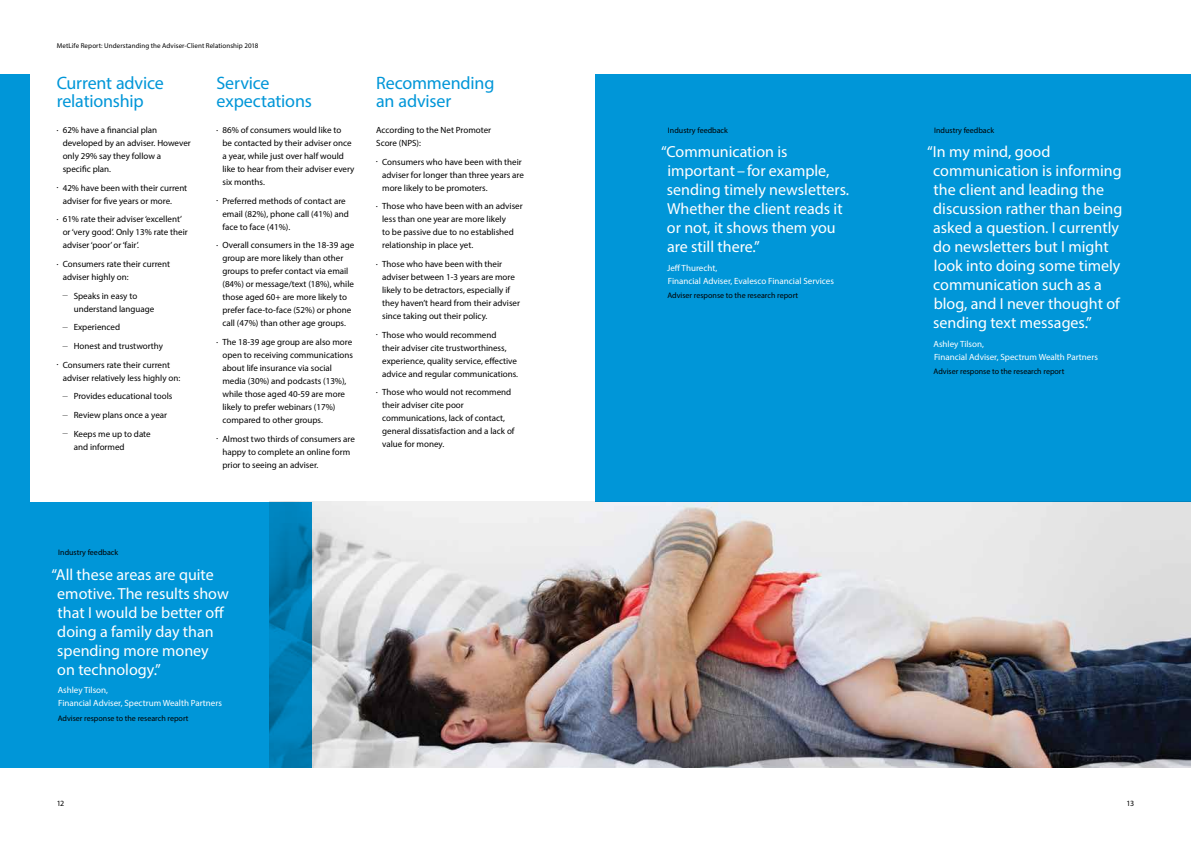
<style>
.page{position:relative;width:1191px;height:842px;background:#fff}
.page>*{position:absolute;margin:0;border:0;box-sizing:border-box;transform-origin:0 0}
.t1{font:18px/18px "Myriad Pro";letter-spacing:-.01em;color:#0096d8}
.t2{font:16px/19px "Myriad Pro";color:#fff}
.t3{font:9px/13px "Myriad Pro";color:#000}
.t4{font:9px/13px "Myriad Pro";color:#fff}
.t5{font:8px "Myriad Pro";color:#000}
.t6{font:7px "Myriad Pro";letter-spacing:.015em;color:#000}
</style>
<div class="page">
<img style="left:311px;top:502px;width:880px;height:265px">
<div style="left:0;top:502px;width:311px;height:265px;background:#0096d8"></div>
<div style="left:595px;top:75px;width:596px;height:427px;background:#0096d8"></div>
<div style="left:0;top:75px;width:30px;height:692px;background:#0096d8"></div>
<p class="t6" style="left:57px;top:42px;width:203px">MetLife Report: Understanding the Adviser-Client Relationship 2018</p>
<h1 class="t1" style="left:57px;top:74px;width:109px">Current advice relationship</h1>
<h1 class="t1" style="left:216px;top:74px;width:97px">Service expectations</h1>
<h1 class="t1" style="left:376px;top:74px;width:120px">Recommending an adviser</h1>
<p class="t3" style="left:63px;top:123px;width:130px;text-indent:-6px"><sup>•</sup> 62% have a financial plan developed by an adviser. However only 29% say they follow a specific plan.</p>
<p class="t3" style="left:63px;top:181px;width:126px;text-indent:-6px"><sup>•</sup> 42% have been with their current adviser for five years or more.</p>
<p class="t3" style="left:63px;top:213px;width:127px;text-indent:-6px"><sup>•</sup> 61% rate their adviser ‘excellent’ or ‘very good’. Only 13% rate their adviser ‘poor’ or ‘fair’.</p>
<p class="t3" style="left:63px;top:257px;width:109px;text-indent:-6px"><sup>•</sup> Consumers rate their current adviser highly on:</p>
<p class="t3" style="left:74px;top:289px;width:82px;text-indent:-11px"><sup>—</sup> Speaks in easy to understand language</p>
<p class="t3" style="left:62px;top:321px;width:59px"><sup>—</sup> Experienced</p>
<p class="t3" style="left:62px;top:339px;width:102px"><sup>—</sup> Honest and trustworthy</p>
<p class="t3" style="left:63px;top:358px;width:119px;text-indent:-6px"><sup>•</sup> Consumers rate their current adviser relatively less highly on:</p>
<p class="t3" style="left:62px;top:390px;width:111px"><sup>—</sup> Provides educational tools</p>
<p class="t3" style="left:62px;top:408px;width:106px"><sup>—</sup> Review plans once a year</p>
<p class="t3" style="left:74px;top:427px;width:78px;text-indent:-11px"><sup>—</sup> Keeps me up to date and informed</p>
<p class="t3" style="left:222px;top:123px;width:134px;text-indent:-6px"><sup>•</sup> 86% of consumers would like to<br>be contacted by their adviser once a year, while just over half would like to hear from their adviser every six months.</p>
<p class="t3" style="left:222px;top:194px;width:128px;text-indent:-6px"><sup>•</sup> Preferred methods of contact are email (82%), phone call (41%) and face to face (41%).</p>
<p class="t3" style="left:222px;top:239px;width:133px;text-indent:-6px"><sup>•</sup> Overall consumers in the 18-39 age group are more likely than other groups to prefer contact via email (84%) or message/text (18%), while those aged 60+ are more likely to prefer face-to-face (52%) or phone call (47%) than other age groups.</p>
<p class="t3" style="left:222px;top:335px;width:132px;text-indent:-6px"><sup>•</sup> The 18-39 age group are also more open to receiving communications about life insurance via social media (30%) and podcasts (13%), while those aged 40-59 are more likely to prefer webinars (17%) compared to other groups.</p>
<p class="t3" style="left:222px;top:432px;width:134px;text-indent:-6px"><sup>•</sup> Almost two thirds of consumers are happy to complete an online form prior to seeing an adviser.</p>
<p class="t3" style="left:376px;top:123px;width:117px">According to the Net Promoter<br>Score (NPS):</p>
<p class="t3" style="left:382px;top:155px;width:143px;text-indent:-6px"><sup>•</sup> Consumers who have been with their adviser for longer than three years are more likely to be promoters.</p>
<p class="t3" style="left:382px;top:200px;width:142px;text-indent:-6px"><sup>•</sup> Those who have been with an adviser less than one year are more likely<br>to be passive due to no established relationship in place yet.</p>
<p class="t3" style="left:382px;top:257px;width:139px;text-indent:-6px"><sup>•</sup> Those who have been with their adviser between 1-3 years are more likely to be detractors, especially if they haven’t heard from their adviser since taking out their policy.</p>
<p class="t3" style="left:382px;top:328px;width:137px;text-indent:-6px"><sup>•</sup> Those who would recommend<br>their adviser cite trustworthiness, experience, quality service, effective advice and regular communications.</p>
<p class="t3" style="left:382px;top:386px;width:134px;text-indent:-6px"><sup>•</sup> Those who would not recommend their adviser cite poor communications, lack of contact, general dissatisfaction and a lack of value for money.</p>
<p class="t5" style="left:58px;top:547px;width:61px">Industry feedback</p>
<h2 class="t2" style="left:57px;top:564px;width:173px;text-indent:-6px">“All these areas are quite emotive. The results show that I would be better off doing a family day than spending more money on technology.”</h2>
<p class="t4" style="left:58px;top:684px;width:166px">Ashley Tilson,<br>Financial Adviser, Spectrum Wealth Partners</p>
<p class="t5" style="left:58px;top:713px;width:132px">Adviser response to the research report</p>
<p class="t5" style="left:668px;top:125px;width:61px">Industry feedback</p>
<h2 class="t2" style="left:667px;top:142px;width:184px;text-indent:-6px">“Communication is important–for example, sending timely newsletters.<br>Whether the client reads it or not, it shows them you are still there.”</h2>
<p class="t4" style="left:667px;top:261px;width:168px">Jeff Thurecht,<br>Financial Adviser, Evalesco Financial Services</p>
<p class="t5" style="left:667px;top:291px;width:132px">Adviser response to the research report</p>
<p class="t5" style="left:934px;top:125px;width:61px">Industry feedback</p>
<p class="t2" style="left:933px;top:142px;width:191px;text-indent:-6px">“In my mind, good communication is informing the client and leading the discussion rather than being asked a question. I currently do newsletters but I might look into doing some timely communication such as a blog, and I never thought of sending text messages.”</p>
<p class="t4" style="left:933px;top:337px;width:166px">Ashley Tilson,<br>Financial Adviser, Spectrum Wealth Partners</p>
<p class="t5" style="left:933px;top:367px;width:132px">Adviser response to the research report</p>
<p class="t5" style="left:57px;top:798px;width:9px">12</p>
<p class="t5" style="left:1126px;top:798px;width:9px">13</p>
</div>
